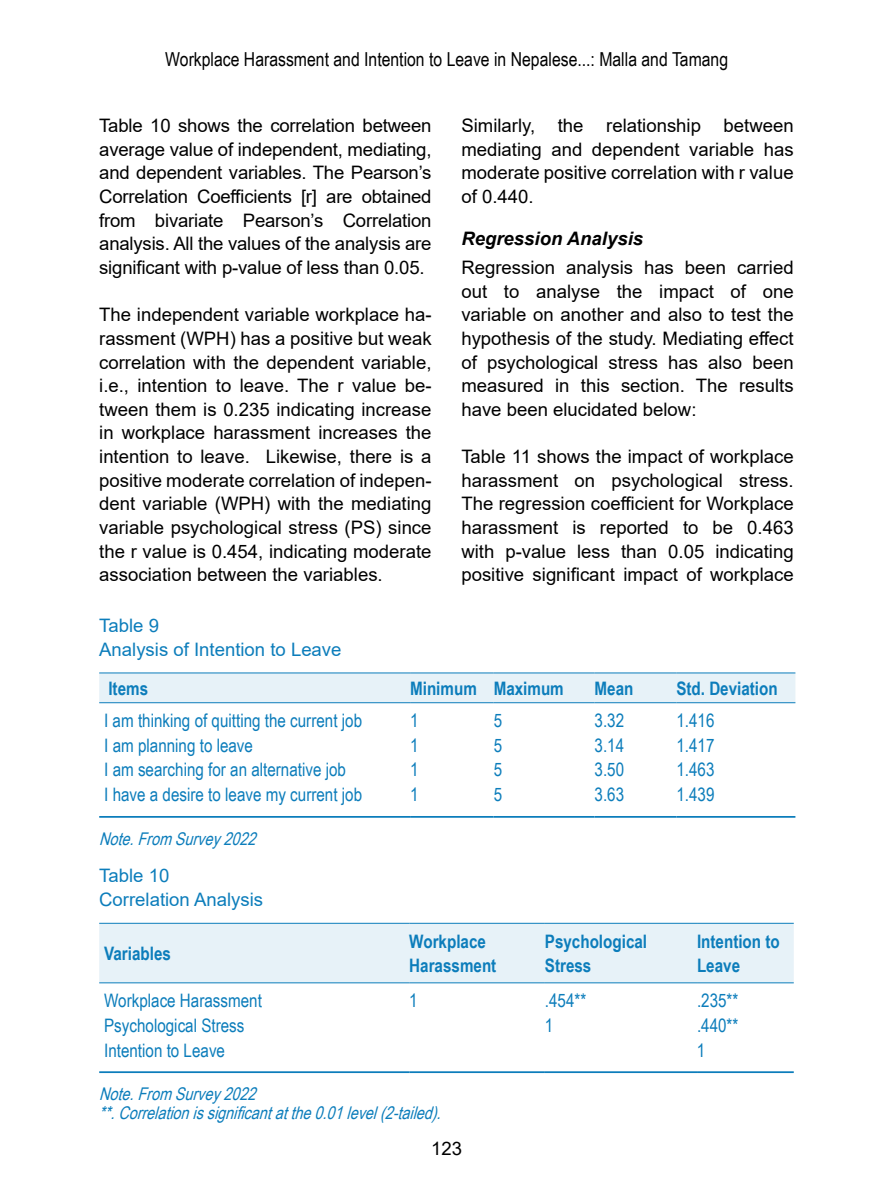
<style>
.page{position:relative;width:893px;height:1191px;background:#fff}
.page>*{position:absolute;margin:0;border:0;box-sizing:border-box;transform-origin:0 0}
.t1{font:19.25px "Arial Narrow";color:#000}
.t2{font:18.55px/23.6px "Arial";color:#000;text-align:justify}
.t3{font:18.55px "Arial Narrow";color:#0c7dbb}
.t4{font:700 18.55px/23.6px "Arial Narrow";color:#0c7dbb}
.t5{font:18.55px/23.6px "Arial";color:#0c7dbb}
.t6{font:italic 700 18.55px "Arial";color:#000}
.t7{font:italic 17.5px/19.2px "Arial Narrow";color:#0c7dbb}
</style>
<div class="page">
<div style="left:99px;top:673px;width:696px;height:29px;background:#e7f2f8"></div>
<hr style="left:99px;top:672px;width:311px;height:1px;background:#0c7dbb">
<hr style="left:410px;top:672px;width:84px;height:1px;background:#0c7dbb">
<hr style="left:494px;top:672px;width:100px;height:1px;background:#0c7dbb">
<hr style="left:594px;top:672px;width:82px;height:1px;background:#0c7dbb">
<hr style="left:676px;top:672px;width:119px;height:1px;background:#0c7dbb">
<hr style="left:99px;top:702px;width:311px;height:1px;background:#0c7dbb">
<hr style="left:410px;top:702px;width:84px;height:1px;background:#0c7dbb">
<hr style="left:494px;top:702px;width:100px;height:1px;background:#0c7dbb">
<hr style="left:594px;top:702px;width:82px;height:1px;background:#0c7dbb">
<hr style="left:676px;top:702px;width:119px;height:1px;background:#0c7dbb">
<hr style="left:99px;top:816px;width:311px;height:1px;background:#0c7dbb">
<hr style="left:410px;top:816px;width:84px;height:1px;background:#0c7dbb">
<hr style="left:494px;top:816px;width:100px;height:1px;background:#0c7dbb">
<hr style="left:594px;top:816px;width:82px;height:1px;background:#0c7dbb">
<hr style="left:676px;top:816px;width:119px;height:1px;background:#0c7dbb">
<div style="left:99px;top:924px;width:695px;height:58px;background:#e7f2f8"></div>
<hr style="left:99px;top:923px;width:310px;height:1px;background:#0c7dbb">
<hr style="left:409px;top:923px;width:136px;height:1px;background:#0c7dbb">
<hr style="left:545px;top:923px;width:152px;height:1px;background:#0c7dbb">
<hr style="left:697px;top:923px;width:97px;height:1px;background:#0c7dbb">
<hr style="left:99px;top:982px;width:310px;height:1px;background:#0c7dbb">
<hr style="left:409px;top:982px;width:136px;height:1px;background:#0c7dbb">
<hr style="left:545px;top:982px;width:152px;height:1px;background:#0c7dbb">
<hr style="left:697px;top:982px;width:97px;height:1px;background:#0c7dbb">
<hr style="left:99px;top:1071px;width:310px;height:2px;background:#0c7dbb">
<hr style="left:409px;top:1071px;width:136px;height:2px;background:#0c7dbb">
<hr style="left:545px;top:1071px;width:152px;height:2px;background:#0c7dbb">
<hr style="left:697px;top:1071px;width:97px;height:2px;background:#0c7dbb">
<p class="t1" style="left:165px;top:45px;width:564px">Workplace Harassment and Intention to Leave in Nepalese...: Malla and Tamang</p>
<p class="t2" style="left:99px;top:114px;width:334px">Table 10 shows the correlation between average value of independent, mediating, and dependent variables. The Pearson’s Correlation Coefficients [r] are obtained from bivariate Pearson’s Correlation analysis. All the values of the analysis are significant with p-value of less than 0.05.</p>
<p class="t2" style="left:99px;top:303px;width:334px">The independent variable workplace ha&shy;rassment (WPH) has a positive but weak correlation with the dependent variable, i.e., intention to leave. The r value be&shy;tween them is 0.235 indicating increase in workplace harassment increases the intention to leave. Likewise, there is a positive moderate correlation of indepen&shy;dent variable (WPH) with the mediating variable psychological stress (PS) since the r value is 0.454, indicating moderate association between the variables.</p>
<p class="t2" style="left:461px;top:114px;width:334px">Similarly, the relationship between mediating and dependent variable has moderate positive correlation with r value of 0.440.</p>
<p class="t6" style="left:461px;top:226px;width:183px">Regression Analysis</p>
<p class="t2" style="left:461px;top:255px;width:334px">Regression analysis has been carried out to analyse the impact of one variable on another and also to test the hypothesis of the study. Mediating effect of psychological stress has also been measured in this section. The results have been elucidated below:</p>
<p class="t2" style="left:461px;top:445px;width:334px">Table 11 shows the impact of workplace harassment on psychological stress.<br>The regression coefficient for Workplace harassment is reported to be 0.463 with p-value less than 0.05 indicating positive significant impact of workplace</p>
<p class="t5" style="left:99px;top:613px;width:244px">Table 9<br>Analysis of Intention to Leave</p>
<p class="t4" style="left:108px;top:675px;width:41px">Items</p>
<p class="t4" style="left:410px;top:675px;width:155px">Minimum Maximum</p>
<p class="t4" style="left:595px;top:675px;width:40px">Mean</p>
<p class="t4" style="left:676px;top:675px;width:103px">Std. Deviation</p>
<p class="t3" style="left:104px;top:706px;width:259px">I am thinking of quitting the current job</p>
<p class="t3" style="left:410px;top:706px;width:10px">1</p>
<p class="t3" style="left:494px;top:706px;width:10px">5</p>
<p class="t3" style="left:595px;top:706px;width:31px">3.32</p>
<p class="t3" style="left:676px;top:706px;width:40px">1.416</p>
<p class="t3" style="left:104px;top:731px;width:150px">I am planning to leave</p>
<p class="t3" style="left:410px;top:731px;width:10px">1</p>
<p class="t3" style="left:494px;top:731px;width:10px">5</p>
<p class="t3" style="left:595px;top:731px;width:31px">3.14</p>
<p class="t3" style="left:676px;top:731px;width:40px">1.417</p>
<p class="t3" style="left:104px;top:756px;width:243px">I am searching for an alternative job</p>
<p class="t3" style="left:410px;top:756px;width:10px">1</p>
<p class="t3" style="left:494px;top:756px;width:10px">5</p>
<p class="t3" style="left:595px;top:756px;width:31px">3.50</p>
<p class="t3" style="left:676px;top:756px;width:40px">1.463</p>
<p class="t3" style="left:104px;top:781px;width:259px">I have a desire to leave my current job</p>
<p class="t3" style="left:410px;top:781px;width:10px">1</p>
<p class="t3" style="left:494px;top:781px;width:10px">5</p>
<p class="t3" style="left:595px;top:781px;width:31px">3.63</p>
<p class="t3" style="left:676px;top:781px;width:40px">1.439</p>
<p class="t7" style="left:99px;top:828px;width:164px">Note.FromSurvey2022</p>
<p class="t5" style="left:99px;top:864px;width:165px">Table 10<br>Correlation Analysis</p>
<p class="t4" style="left:104px;top:940px;width:68px">Variables</p>
<p class="t4" style="left:409px;top:928px;width:89px">Workplace<br>Harassment</p>
<p class="t4" style="left:545px;top:928px;width:104px">Psychological<br>Stress</p>
<p class="t4" style="left:697px;top:928px;width:84px">Intention to<br>Leave</p>
<p class="t3" style="left:104px;top:986px;width:159px">Workplace Harassment</p>
<p class="t3" style="left:409px;top:986px;width:10px">1</p>
<p class="t3" style="left:545px;top:986px;width:43px">.454**</p>
<p class="t3" style="left:697px;top:986px;width:43px">.235**</p>
<p class="t3" style="left:104px;top:1011px;width:142px">Psychological Stress</p>
<p class="t3" style="left:545px;top:1011px;width:10px">1</p>
<p class="t3" style="left:697px;top:1011px;width:43px">.440**</p>
<p class="t3" style="left:104px;top:1036px;width:122px">Intention to Leave</p>
<p class="t3" style="left:697px;top:1036px;width:10px">1</p>
<p class="t7" style="left:99px;top:1083px;width:349px">Note.FromSurvey2022 **.Correlationissignificantatthe0.01level(2-tailed).</p>
<p class="t2" style="left:431px;top:1137px;width:32px">123</p>
</div>
